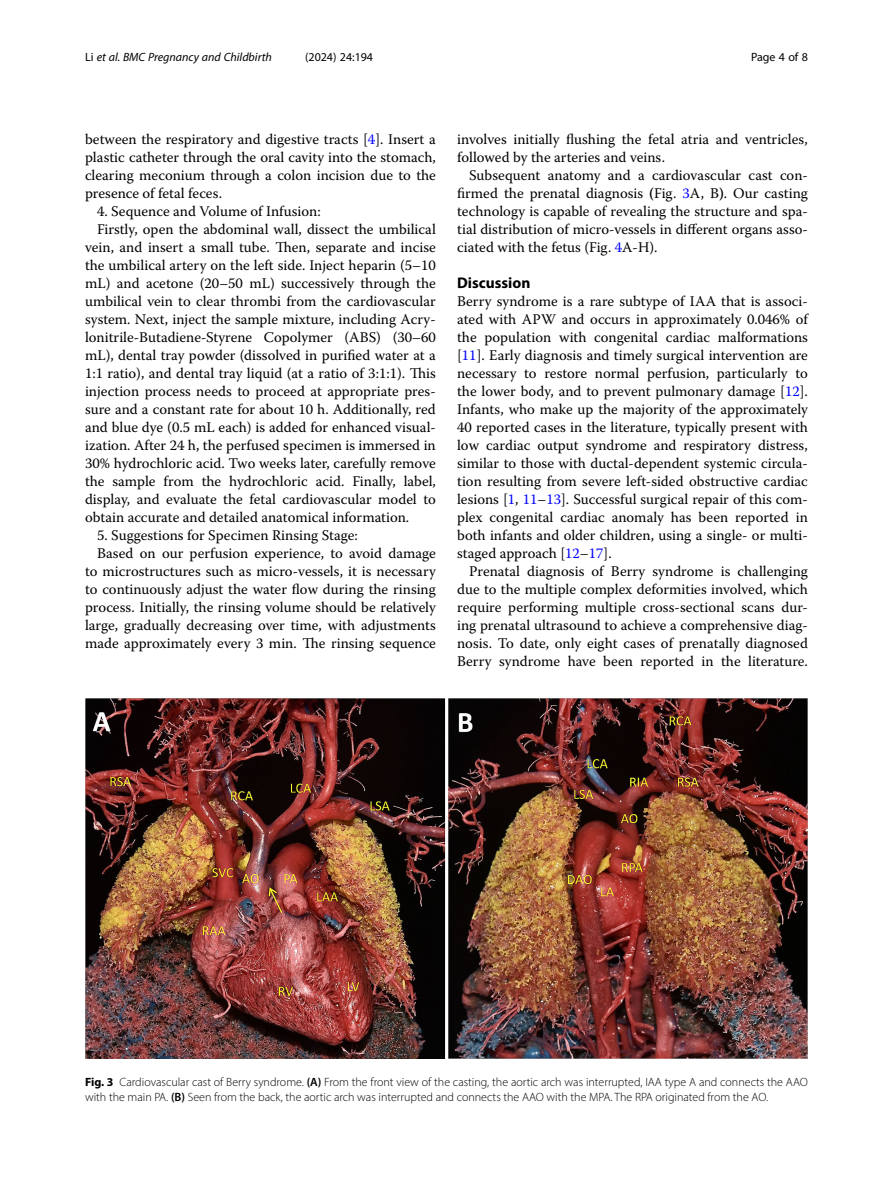
<style>
.page{position:relative;width:893px;height:1191px;background:#fff}
.page>*{position:absolute;margin:0;border:0;box-sizing:border-box;transform-origin:0 0}
.Head_1{font:700 15.45px "Myriad Pro";color:#000}
.Body_Text_Indent{font:14.7px/18px "Warnock Pro";color:#000;text-align:justify}
.Body_Text{font:14.7px/18px "Warnock Pro";color:#000;text-align:justify}
.Figure_Caption{font:300 12px/15px "Myriad Pro";color:#000}
.t1{font:italic 12px "Myriad Pro";color:#000}
.t2{font:12px "Myriad Pro";color:#000}
.s1{font-style:normal}
.s2{color:#00f}
.s3{font-weight:600}
.s4{font-weight:700}
</style>
<div class="page">
<img style="left:85px;top:698px;width:723px;height:361px">
<p class="t1" style="left:85px;top:50px;width:188px"><span class="s1">Li</span> et al. BMC Pregnancy and Childbirth</p>
<p class="t2" style="left:305px;top:50px;width:70px">(2024) 24:194</p>
<p class="t2" style="left:751px;top:50px;width:58px">Page 4 of 8</p>
<p class="Body_Text_Indent" style="left:85px;top:130px;width:352px">between the respiratory and digestive tracts [<span class="s2">4</span>]. Insert a plastic catheter through the oral cavity into the stomach, clearing meconium through a colon incision due to the presence of fetal feces.</p>
<p class="Body_Text_Indent" style="left:97px;top:202px;width:225px">4. Sequence and Volume of Infusion:</p>
<p class="Body_Text_Indent" style="left:85px;top:220px;width:352px;text-indent:12px">Firstly, open the abdominal wall, dissect the umbilical vein, and insert a small tube. Then, separate and incise the umbilical artery on the left side. Inject heparin (5–10 mL) and acetone (20–50 mL) successively through the umbilical vein to clear thrombi from the cardiovascular system. Next, inject the sample mixture, including Acry&shy;lonitrile-Butadiene-Styrene Copolymer (ABS) (30–60 mL), dental tray powder (dissolved in purified water at a 1:1 ratio), and dental tray liquid (at a ratio of 3:1:1). This injection process needs to proceed at appropriate pres&shy;sure and a constant rate for about 10 h. Additionally, red and blue dye (0.5 mL each) is added for enhanced visual&shy;ization. After 24 h, the perfused specimen is immersed in 30% hydrochloric acid. Two weeks later, carefully remove the sample from the hydrochloric acid. Finally, label, display, and evaluate the fetal cardiovascular model to obtain accurate and detailed anatomical information.</p>
<p class="Body_Text_Indent" style="left:97px;top:526px;width:262px">5. Suggestions for Specimen Rinsing Stage:</p>
<p class="Body_Text_Indent" style="left:85px;top:544px;width:352px;text-indent:12px">Based on our perfusion experience, to avoid damage to microstructures such as micro-vessels, it is necessary to continuously adjust the water flow during the rinsing process. Initially, the rinsing volume should be relatively large, gradually decreasing over time, with adjustments made approximately every 3 min. The rinsing sequence</p>
<p class="Body_Text_Indent" style="left:457px;top:130px;width:352px">involves initially flushing the fetal atria and ventricles, followed by the arteries and veins.</p>
<p class="Body_Text_Indent" style="left:457px;top:166px;width:352px;text-indent:12px">Subsequent anatomy and a cardiovascular cast con&shy;firmed the prenatal diagnosis <span class="s3">(</span>Fig. <span class="s2">3</span>A, B<span class="s3">)</span>. Our casting technology is capable of revealing the structure and spa&shy;tial distribution of micro-vessels in different organs asso&shy;ciated with the fetus (Fig. <span class="s2">4</span>A-H).</p>
<p class="Head_1" style="left:457px;top:273px;width:75px">Discussion</p>
<p class="Body_Text" style="left:457px;top:292px;width:352px">Berry syndrome is a rare subtype of IAA that is associ&shy;ated with APW and occurs in approximately 0.046% of the population with congenital cardiac malformations [<span class="s2">11</span>]. Early diagnosis and timely surgical intervention are necessary to restore normal perfusion, particularly to the lower body, and to prevent pulmonary damage [<span class="s2">12</span>].<br>Infants, who make up the majority of the approximately 40 reported cases in the literature, typically present with low cardiac output syndrome and respiratory distress, similar to those with ductal-dependent systemic circula&shy;tion resulting from severe left-sided obstructive cardiac lesions [<span class="s2">1</span>, <span class="s2">11</span>–<span class="s2">13</span>]. Successful surgical repair of this com&shy;plex congenital cardiac anomaly has been reported in both infants and older children, using a single- or multi&shy;staged approach [<span class="s2">12</span>–<span class="s2">17</span>].</p>
<p class="Body_Text_Indent" style="left:457px;top:562px;width:352px;text-indent:12px">Prenatal diagnosis of Berry syndrome is challenging due to the multiple complex deformities involved, which require performing multiple cross-sectional scans dur&shy;ing prenatal ultrasound to achieve a comprehensive diag&shy;nosis. To date, only eight cases of prenatally diagnosed Berry syndrome have been reported in the literature.</p>
<p class="Figure_Caption" style="left:85px;top:1074px;width:724px"><span class="s4">Fig. 3</span> Cardiovascular cast of Berry syndrome. <span class="s3">(A)</span> From the front view of the casting, the aortic arch was interrupted, IAA type A and connects the AAO with the main PA. <span class="s3">(B)</span> Seen from the back, the aortic arch was interrupted and connects the AAO with the MPA. The RPA originated from the AO.</p>
</div>
